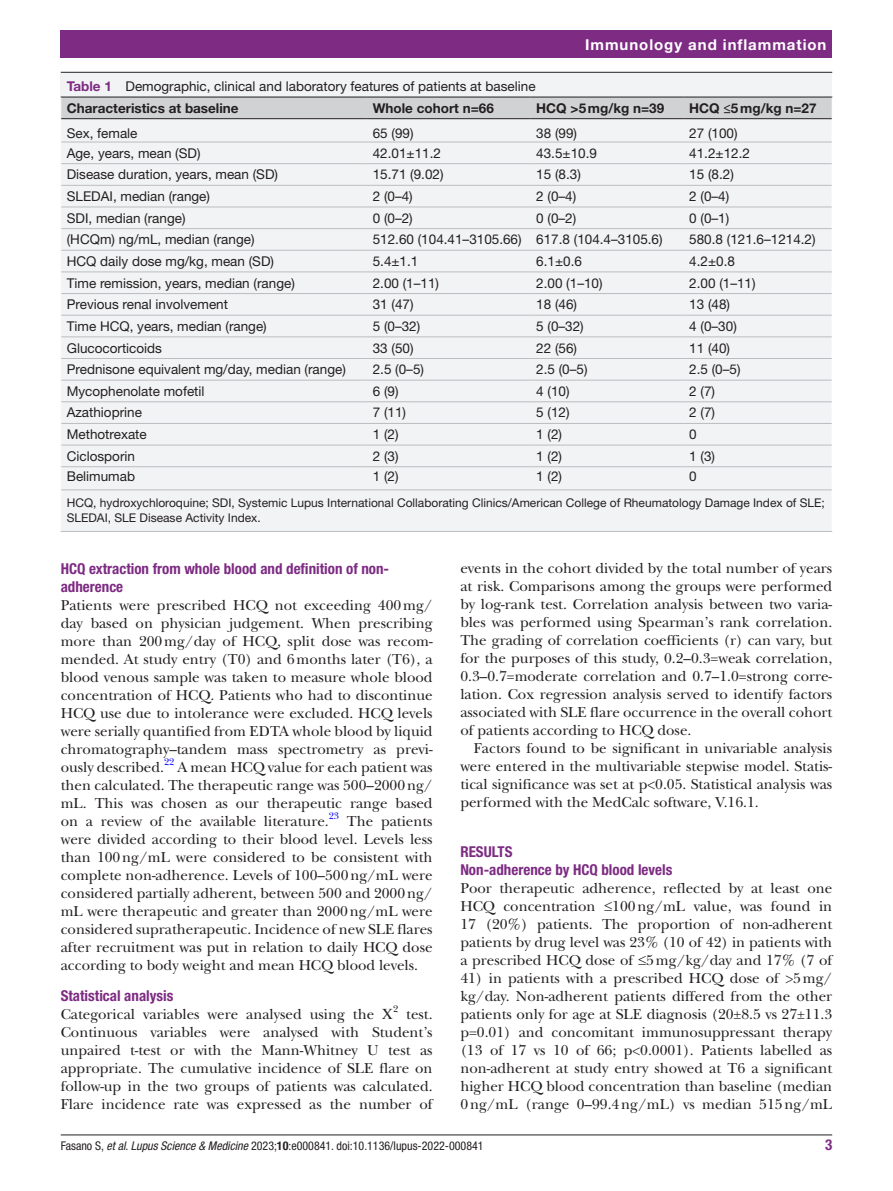
<style>
.page{position:relative;width:893px;height:1191px;background:#fff}
.page>*{position:absolute;margin:0;border:0;box-sizing:border-box;transform-origin:0 0}
.t1{font:15px/18px "New Baskerville";color:#231f20;text-align:justify}
.t2{font:700 condensed 15px/18px "Helvetica Neue LT Std";color:#7d2b83}
.t3{font:700 15px "Helvetica Neue LT Std";letter-spacing:.065em;color:#fff}
.t4{font:13.5px/22px "Helvetica Neue LT Std";color:#231f20}
.t5{font:700 13.5px "Helvetica Neue LT Std";color:#231f20}
.t6{font:12px/15px "Helvetica Neue LT Std";color:#231f20}
.t7{font:condensed 12px "Helvetica Neue LT Std";color:#231f20}
.t8{font:9.9px "New Baskerville";color:#00f}
.t9{font:9.9px "New Baskerville";color:#231f20}
.s1{font-weight:700;color:#7d2b83}
.s2{font-weight:700}
.s3{font-style:italic}
</style>
<div class="page">
<hr style="left:61px;top:1134px;width:771px;height:1px;background:#231f20">
<div style="left:61px;top:31px;width:771px;height:27px;background:#7d2b83"></div>
<div style="left:61px;top:73px;width:771px;height:458px;background:#f2f3f4"></div>
<hr style="left:61px;top:72px;width:771px;height:1px;background:#231f20">
<hr style="left:61px;top:531px;width:306px;height:1px;background:#bcbdc0">
<hr style="left:367px;top:531px;width:163px;height:1px;background:#bcbdc0">
<hr style="left:530px;top:531px;width:153px;height:1px;background:#bcbdc0">
<hr style="left:683px;top:531px;width:149px;height:1px;background:#bcbdc0">
<svg style="left:60px;top:97px;width:773px;height:393px"></svg>
<p class="t3" style="left:585px;top:35px;width:243px">Immunology and inflammation</p>
<p class="t4" style="left:67px;top:75px;width:470px"><span class="s1">Table 1</span> Demographic, clinical and laboratory features of patients at baseline<br><span class="s2">Characteristics at baseline</span></p>
<p class="t5" style="left:373px;top:99px;width:123px">Whole cohort n=66</p>
<p class="t5" style="left:536px;top:99px;width:129px">HCQ &gt;5mg/kg n=39</p>
<p class="t5" style="left:689px;top:99px;width:129px">HCQ ≤5mg/kg n=27</p>
<p class="t4" style="left:67px;top:121px;width:72px">Sex, female</p>
<p class="t4" style="left:373px;top:121px;width:42px">65 (99)</p>
<p class="t4" style="left:536px;top:121px;width:42px">38 (99)</p>
<p class="t4" style="left:689px;top:121px;width:50px">27 (100)</p>
<p class="t4" style="left:67px;top:142px;width:135px">Age, years, mean (SD)</p>
<p class="t4" style="left:373px;top:142px;width:70px">42.01±11.2</p>
<p class="t4" style="left:536px;top:142px;width:62px">43.5±10.9</p>
<p class="t4" style="left:689px;top:142px;width:62px">41.2±12.2</p>
<p class="t4" style="left:67px;top:163px;width:213px">Disease duration, years, mean (SD)</p>
<p class="t4" style="left:373px;top:163px;width:72px">15.71 (9.02)</p>
<p class="t4" style="left:536px;top:163px;width:46px">15 (8.3)</p>
<p class="t4" style="left:689px;top:163px;width:46px">15 (8.2)</p>
<p class="t4" style="left:67px;top:185px;width:145px">SLEDAI, median (range)</p>
<p class="t4" style="left:373px;top:185px;width:42px">2 (0–4)</p>
<p class="t4" style="left:536px;top:185px;width:42px">2 (0–4)</p>
<p class="t4" style="left:689px;top:185px;width:42px">2 (0–4)</p>
<p class="t4" style="left:67px;top:207px;width:120px">SDI, median (range)</p>
<p class="t4" style="left:373px;top:207px;width:42px">0 (0–2)</p>
<p class="t4" style="left:536px;top:207px;width:42px">0 (0–2)</p>
<p class="t4" style="left:689px;top:207px;width:42px">0 (0–1)</p>
<p class="t4" style="left:67px;top:228px;width:189px">(HCQm) ng/mL, median (range)</p>
<p class="t4" style="left:373px;top:228px;width:291px">512.60 (104.41–3105.66) 617.8 (104.4–3105.6)</p>
<p class="t4" style="left:689px;top:228px;width:128px">580.8 (121.6–1214.2)</p>
<p class="t4" style="left:67px;top:250px;width:209px">HCQ daily dose mg/kg, mean (SD)</p>
<p class="t4" style="left:373px;top:250px;width:47px">5.4±1.1</p>
<p class="t4" style="left:536px;top:250px;width:47px">6.1±0.6</p>
<p class="t4" style="left:689px;top:250px;width:47px">4.2±0.8</p>
<p class="t4" style="left:67px;top:271px;width:230px">Time remission, years, median (range)</p>
<p class="t4" style="left:373px;top:271px;width:68px">2.00 (1–11)</p>
<p class="t4" style="left:536px;top:271px;width:68px">2.00 (1–10)</p>
<p class="t4" style="left:689px;top:271px;width:68px">2.00 (1–11)</p>
<p class="t4" style="left:67px;top:293px;width:163px">Previous renal involvement</p>
<p class="t4" style="left:373px;top:293px;width:42px">31 (47)</p>
<p class="t4" style="left:536px;top:293px;width:42px">18 (46)</p>
<p class="t4" style="left:689px;top:293px;width:42px">13 (48)</p>
<p class="t4" style="left:67px;top:315px;width:202px">Time HCQ, years, median (range)</p>
<p class="t4" style="left:373px;top:315px;width:49px">5 (0–32)</p>
<p class="t4" style="left:536px;top:315px;width:49px">5 (0–32)</p>
<p class="t4" style="left:689px;top:315px;width:49px">4 (0–30)</p>
<p class="t4" style="left:67px;top:336px;width:97px">Glucocorticoids</p>
<p class="t4" style="left:373px;top:336px;width:42px">33 (50)</p>
<p class="t4" style="left:536px;top:336px;width:42px">22 (56)</p>
<p class="t4" style="left:689px;top:336px;width:42px">11 (40)</p>
<p class="t4" style="left:67px;top:358px;width:281px">Prednisone equivalent mg/day, median (range)</p>
<p class="t4" style="left:373px;top:358px;width:53px">2.5 (0–5)</p>
<p class="t4" style="left:536px;top:358px;width:53px">2.5 (0–5)</p>
<p class="t4" style="left:689px;top:358px;width:53px">2.5 (0–5)</p>
<p class="t4" style="left:67px;top:380px;width:139px">Mycophenolate mofetil</p>
<p class="t4" style="left:373px;top:380px;width:27px">6 (9)</p>
<p class="t4" style="left:536px;top:380px;width:35px">4 (10)</p>
<p class="t4" style="left:689px;top:380px;width:27px">2 (7)</p>
<p class="t4" style="left:67px;top:401px;width:77px">Azathioprine</p>
<p class="t4" style="left:373px;top:401px;width:35px">7 (11)</p>
<p class="t4" style="left:536px;top:401px;width:35px">5 (12)</p>
<p class="t4" style="left:689px;top:401px;width:27px">2 (7)</p>
<p class="t4" style="left:67px;top:423px;width:82px">Methotrexate</p>
<p class="t4" style="left:373px;top:423px;width:27px">1 (2)</p>
<p class="t4" style="left:536px;top:423px;width:27px">1 (2)</p>
<p class="t4" style="left:689px;top:423px;width:9px">0</p>
<p class="t4" style="left:67px;top:445px;width:70px">Ciclosporin</p>
<p class="t4" style="left:373px;top:445px;width:27px">2 (3)</p>
<p class="t4" style="left:536px;top:445px;width:27px">1 (2)</p>
<p class="t4" style="left:689px;top:445px;width:27px">1 (3)</p>
<p class="t4" style="left:67px;top:465px;width:70px">Belimumab</p>
<p class="t4" style="left:373px;top:465px;width:27px">1 (2)</p>
<p class="t4" style="left:536px;top:465px;width:27px">1 (2)</p>
<p class="t4" style="left:689px;top:465px;width:9px">0</p>
<p class="t6" style="left:67px;top:495px;width:760px">HCQ, hydroxychloroquine; SDI, Systemic Lupus International Collaborating Clinics/American College of Rheumatology Damage Index of SLE;<br>SLEDAI, SLE Disease Activity Index.</p>
<p class="t2" style="left:61px;top:559px;width:330px">HCQ extraction from whole blood and definition of non&shy;adherence</p>
<p class="t1" style="left:61px;top:596px;width:373px">Patients were prescribed HCQ not exceeding 400mg/ day based on physician judgement. When prescribing more than 200mg/day of HCQ, split dose was recom&shy;mended. At study entry (T0) and 6months later (T6), a blood venous sample was taken to measure whole blood concentration of HCQ. Patients who had to discontinue HCQ use due to intolerance were excluded. HCQ levels were serially quantified from EDTA whole blood by liquid chromatography–tandem mass spectrometry as previ&shy;ously described.<sup>22</sup> A mean HCQ value for each patient was then calculated. The therapeutic range was 500–2000ng/ mL. This was chosen as our therapeutic range based on a review of the available literature.</p>
<p class="t8" style="left:329px;top:810px;width:12px">23</p>
<p class="t1" style="left:61px;top:812px;width:373px;text-indent:286px">The patients were divided according to their blood level. Levels less than 100ng/mL were considered to be consistent with complete non-adherence. Levels of 100–500ng/mL were considered partially adherent, between 500 and 2000ng/ mL were therapeutic and greater than 2000ng/mL were considered supratherapeutic. Incidence of new SLE flares after recruitment was put in relation to daily HCQ dose according to body weight and mean HCQ blood levels.</p>
<p class="t2" style="left:61px;top:986px;width:114px">Statistical analysis</p>
<p class="t1" style="left:61px;top:1005px;width:315px">Categorical variables were analysed using the</p>
<p class="t9" style="left:393px;top:1003px;width:7px">2</p>
<p class="t1" style="left:61px;top:1005px;width:373px;text-indent:345px">test.<br>Continuous variables were analysed with Student’s unpaired t-test or with the Mann-Whitney U test as appropriate. The cumulative incidence of SLE flare on follow-up in the two groups of patients was calculated.<br>Flare incidence rate was expressed as the number of</p>
<p class="t1" style="left:460px;top:559px;width:373px">events in the cohort divided by the total number of years at risk. Comparisons among the groups were performed by log-rank test. Correlation analysis between two varia&shy;bles was performed using Spearman’s rank correlation.<br>The grading of correlation coefficients (r) can vary, but for the purposes of this study, 0.2–0.3=weak correlation, 0.3–0.7=moderate correlation and 0.7–1.0=strong corre&shy;lation. Cox regression analysis served to identify factors associated with SLE flare occurrence in the overall cohort of patients according to HCQ dose.</p>
<p class="t1" style="left:460px;top:739px;width:373px;text-indent:14px">Factors found to be significant in univariable analysis were entered in the multivariable stepwise model. Statis&shy;tical significance was set at p&lt;0.05. Statistical analysis was performed with the MedCalc software, V.16.1.</p>
<p class="t2" style="left:460px;top:842px;width:214px">RESULTS<br>Non-adherence by HCQ blood levels</p>
<p class="t1" style="left:460px;top:879px;width:373px">Poor therapeutic adherence, reflected by at least one HCQ concentration ≤100ng/mL value, was found in 17 (20%) patients. The proportion of non-adherent patients by drug level was 23% (10 of 42) in patients with a prescribed HCQ dose of ≤5mg/kg/day and 17% (7 of</p>
<p class="t1" style="left:460px;top:969px;width:373px">41) in patients with a prescribed HCQ dose of &gt;5mg/ kg/day. Non-adherent patients differed from the other patients only for age at SLE diagnosis (20±8.5 vs 27±11.3 p=0.01) and concomitant immunosuppressant therapy (13 of 17 vs 10 of 66; p&lt;0.0001). Patients labelled as non-adherent at study entry showed at T6 a significant higher HCQ blood concentration than baseline (median 0ng/mL (range 0–99.4ng/mL) vs median 515ng/mL</p>
<p class="t7" style="left:61px;top:1138px;width:424px">Fasano S, <span class="s3">et al</span>. <span class="s3">Lupus Science &amp; Medicine</span> 2023;<span class="s2">10</span>:e000841. doi:10.1136/lupus-2022-000841</p>
<p class="t2" style="left:825px;top:1135px;width:9px">3</p>
</div>
